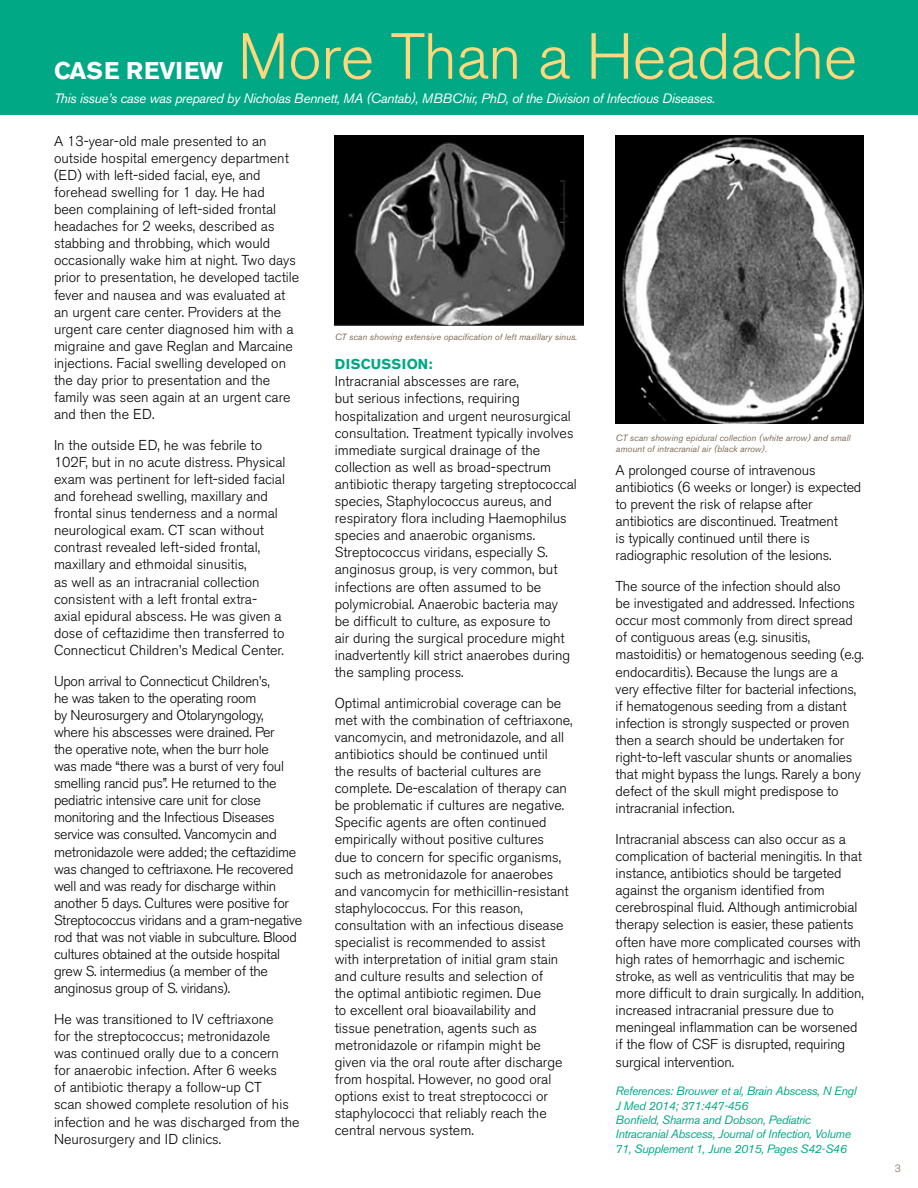
<style>
.page{position:relative;width:918px;height:1188px;background:#fff}
.page>*{position:absolute;margin:0;border:0;box-sizing:border-box;transform-origin:0 0}
.t1{font:300 64.5px "Akzidenz Grotesk BE";letter-spacing:-.01em;color:#ffd77d}
.t2{font:700 24px "Akzidenz Grotesk BE";color:#fff}
.t3{font:300 14.25px/17.1px "Akzidenz Grotesk BE";color:#000}
.t4{font:300 14.25px/17.1px "Akzidenz Grotesk BE";letter-spacing:-.02em;color:#000}
.t5{font:700 14.25px "Akzidenz Grotesk BE";letter-spacing:.02em;color:#00a886}
.t6{font:italic 13.5px "Akzidenz Grotesk BE";letter-spacing:-.03em;color:#fff}
.t7{font:italic 12px/14.4px "Akzidenz Grotesk BE";letter-spacing:-.03em;color:#00a886}
.t8{font:300 10.5px "Akzidenz Grotesk BE";color:#7c6a55}
.t9{font:italic 9px/10.8px "Akzidenz Grotesk BE";color:#7c6a55}
</style>
<div class="page">
<div style="left:0;top:0;width:918px;height:114px;background:#00a886"></div>
<img style="left:335px;top:135px;width:248px;height:190px">
<img style="left:616px;top:135px;width:248px;height:288px">
<h2 class="t2" style="left:54px;top:56px;width:171px">CASE REVIEW</h2>
<h1 class="t1" style="left:238px;top:20px;width:621px">More Than a Headache</h1>
<p class="t6" style="left:54px;top:91px;width:663px">This issue’s case was prepared by Nicholas Bennett, MA (Cantab), MBBChir, PhD, of the Division of Infectious Diseases.</p>
<p class="t3" style="left:54px;top:132px;width:247px">A 13-year-old male presented to an outside hospital emergency department (ED) with left-sided facial, eye, and forehead swelling for 1 day. He had<br>been complaining of left-sided frontal headaches for 2 weeks, described as stabbing and throbbing, which would occasionally wake him at night. Two days prior to presentation, he developed tactile fever and nausea and was evaluated at an urgent care center. Providers at the urgent care center diagnosed him with a migraine and gave Reglan and Marcaine injections. Facial swelling developed on the day prior to presentation and the family was seen again at an urgent care and then the ED.</p>
<p class="t3" style="left:54px;top:437px;width:233px">In the outside ED, he was febrile to 102F, but in no acute distress. Physical exam was pertinent for left-sided facial and forehead swelling, maxillary and frontal sinus tenderness and a normal neurological exam. CT scan without contrast revealed left-sided frontal, maxillary and ethmoidal sinusitis,<br>as well as an intracranial collection consistent with a left frontal extra&shy;axial epidural abscess. He was given a dose of ceftazidime then transferred to Connecticut Children’s Medical Center.</p>
<p class="t4" style="left:54px;top:672px;width:250px">Upon arrival to Connecticut Children’s,<br>he was taken to the operating room<br>by Neurosurgery and Otolaryngology, where his abscesses were drained. Per<br>the operative note, when the burr hole<br>was made “there was a burst of very foul smelling rancid pus”. He returned to the pediatric intensive care unit for close monitoring and the Infectious Diseases service was consulted. Vancomycin and metronidazole were added; the ceftazidime was changed to ceftriaxone. He recovered well and was ready for discharge within another 5 days. Cultures were positive for Streptococcus viridans and a gram-negative rod that was not viable in subculture. Blood cultures obtained at the outside hospital grew S. intermedius (a member of the anginosus group of S. viridans).</p>
<p class="t3" style="left:54px;top:1011px;width:247px">He was transitioned to IV ceftriaxone<br>for the streptococcus; metronidazole<br>was continued orally due to a concern<br>for anaerobic infection. After 6 weeks<br>of antibiotic therapy a follow-up CT<br>scan showed complete resolution of his infection and he was discharged from the Neurosurgery and ID clinics.</p>
<p class="t9" style="left:335px;top:332px;width:244px">CT scan showing extensive opacification of left maxillary sinus.</p>
<p class="t5" style="left:335px;top:356px;width:99px">DISCUSSION:</p>
<p class="t3" style="left:335px;top:373px;width:244px">Intracranial abscesses are rare,<br>but serious infections, requiring hospitalization and urgent neurosurgical consultation. Treatment typically involves immediate surgical drainage of the collection as well as broad-spectrum antibiotic therapy targeting streptococcal species, Staphylococcus aureus, and respiratory flora including Haemophilus species and anaerobic organisms.<br>Streptococcus viridans, especially S. anginosus group, is very common, but infections are often assumed to be polymicrobial. Anaerobic bacteria may<br>be difficult to culture, as exposure to<br>air during the surgical procedure might inadvertently kill strict anaerobes during the sampling process.</p>
<p class="t3" style="left:335px;top:694px;width:239px">Optimal antimicrobial coverage can be met with the combination of ceftriaxone, vancomycin, and metronidazole, and all antibiotics should be continued until<br>the results of bacterial cultures are complete. De-escalation of therapy can be problematic if cultures are negative.<br>Specific agents are often continued empirically without positive cultures<br>due to concern for specific organisms, such as metronidazole for anaerobes and vancomycin for methicillin-resistant staphylococcus. For this reason, consultation with an infectious disease specialist is recommended to assist with interpretation of initial gram stain and culture results and selection of<br>the optimal antibiotic regimen. Due<br>to excellent oral bioavailability and tissue penetration, agents such as metronidazole or rifampin might be given via the oral route after discharge from hospital. However, no good oral options exist to treat streptococci or staphylococci that reliably reach the central nervous system.</p>
<p class="t9" style="left:616px;top:432px;width:236px">CT scan showing epidural collection (white arrow) and small amount of intracranial air (black arrow).</p>
<p class="t3" style="left:616px;top:462px;width:247px">A prolonged course of intravenous antibiotics (6 weeks or longer) is expected to prevent the risk of relapse after antibiotics are discontinued. Treatment<br>is typically continued until there is radiographic resolution of the lesions.</p>
<p class="t3" style="left:616px;top:578px;width:250px">The source of the infection should also<br>be investigated and addressed. Infections occur most commonly from direct spread of contiguous areas (e.g. sinusitis, mastoiditis) or hematogenous seeding (e.g. endocarditis). Because the lungs are a very effective filter for bacterial infections, if hematogenous seeding from a distant infection is strongly suspected or proven then a search should be undertaken for right-to-left vascular shunts or anomalies that might bypass the lungs. Rarely a bony defect of the skull might predispose to intracranial infection.</p>
<p class="t3" style="left:616px;top:831px;width:250px">Intracranial abscess can also occur as a complication of bacterial meningitis. In that instance, antibiotics should be targeted against the organism identified from cerebrospinal fluid. Although antimicrobial therapy selection is easier, these patients often have more complicated courses with high rates of hemorrhagic and ischemic stroke, as well as ventriculitis that may be more difficult to drain surgically. In addition, increased intracranial pressure due to meningeal inflammation can be worsened if the flow of CSF is disrupted, requiring surgical intervention.</p>
<p class="t7" style="left:616px;top:1084px;width:242px">References: Brouwer et al, Brain Abscess, N Engl J Med 2014; 371:447-456<br>Bonfield, Sharma and Dobson, Pediatric Intracranial Abscess, Journal of Infection, Volume 71, Supplement 1, June 2015, Pages S42-S46</p>
<p class="t8" style="left:895px;top:1163px;width:8px">3</p>
</div>
